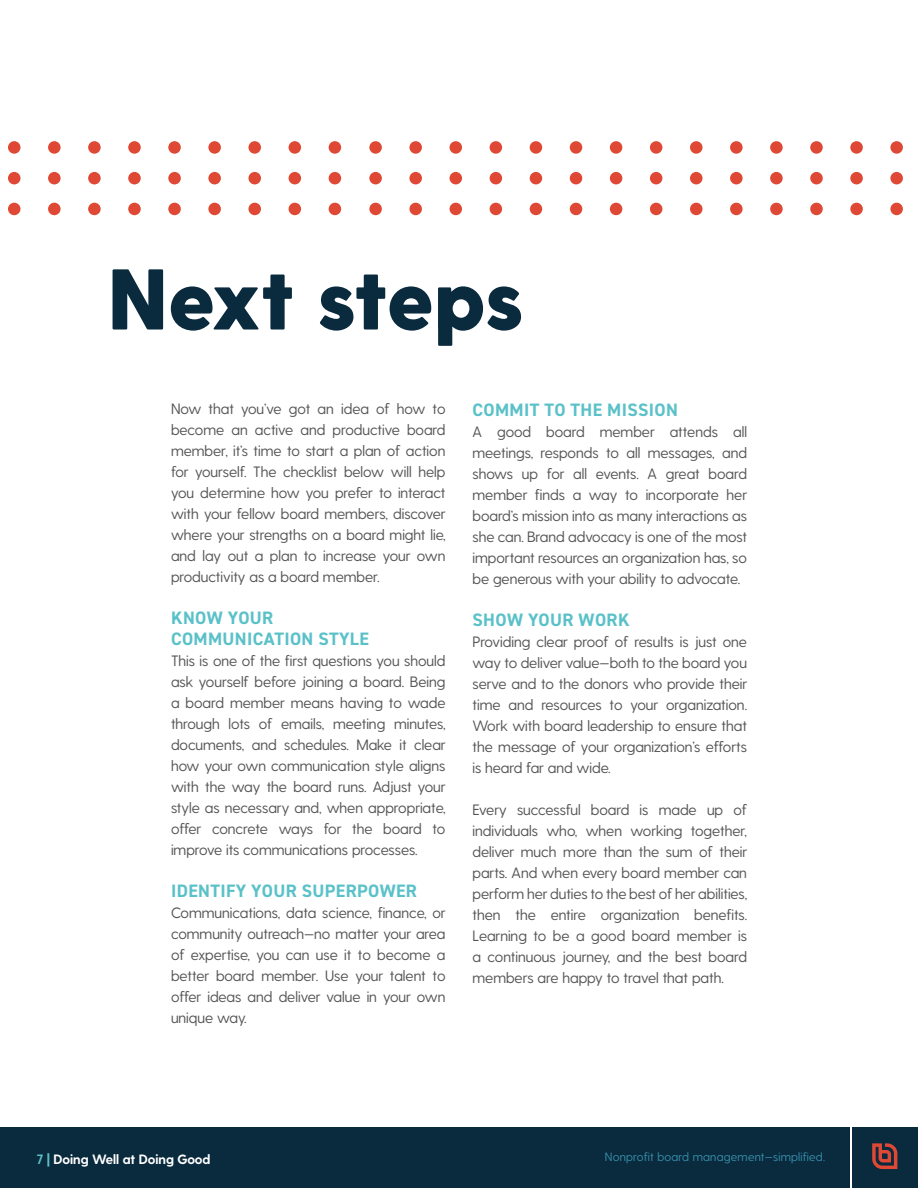
<style>
.page{position:relative;width:918px;height:1188px;background:#fff}
.page>*{position:absolute;margin:0;border:0;box-sizing:border-box;transform-origin:0 0}
.t1{font:800 85.95px "Greycliff CF";color:#0a2a3d}
.t2{font:700 18px/21px "DIN2014";letter-spacing:.02em;color:#5ac1c9}
.t3{font:15px/21px "Greycliff CF";color:#545554;text-align:justify}
.t4{font:700 13.5px "Greycliff CF";color:#fff}
.t5{font:12px "Greycliff CF";letter-spacing:.02em;color:#368dab}
.s1{color:#5ac1c9}
</style>
<div class="page">
<div style="left:369px;top:141px;width:13px;height:13px;background:#df4834;border-radius:50%"></div>
<div style="left:409px;top:141px;width:13px;height:13px;background:#df4834;border-radius:50%"></div>
<div style="left:450px;top:141px;width:12px;height:13px;background:#df4834;border-radius:50%"></div>
<div style="left:490px;top:141px;width:12px;height:13px;background:#df4834;border-radius:50%"></div>
<div style="left:530px;top:141px;width:12px;height:13px;background:#df4834;border-radius:50%"></div>
<div style="left:570px;top:141px;width:12px;height:13px;background:#df4834;border-radius:50%"></div>
<div style="left:610px;top:141px;width:12px;height:13px;background:#df4834;border-radius:50%"></div>
<div style="left:650px;top:141px;width:12px;height:13px;background:#df4834;border-radius:50%"></div>
<div style="left:690px;top:141px;width:13px;height:13px;background:#df4834;border-radius:50%"></div>
<div style="left:730px;top:141px;width:13px;height:13px;background:#df4834;border-radius:50%"></div>
<div style="left:770px;top:141px;width:13px;height:13px;background:#df4834;border-radius:50%"></div>
<div style="left:810px;top:141px;width:13px;height:13px;background:#df4834;border-radius:50%"></div>
<div style="left:850px;top:141px;width:13px;height:13px;background:#df4834;border-radius:50%"></div>
<div style="left:890px;top:141px;width:13px;height:13px;background:#df4834;border-radius:50%"></div>
<div style="left:369px;top:172px;width:13px;height:12px;background:#df4834;border-radius:50%"></div>
<div style="left:409px;top:172px;width:13px;height:12px;background:#df4834;border-radius:50%"></div>
<div style="left:450px;top:172px;width:12px;height:12px;background:#df4834;border-radius:50%"></div>
<div style="left:490px;top:172px;width:12px;height:12px;background:#df4834;border-radius:50%"></div>
<div style="left:530px;top:172px;width:12px;height:12px;background:#df4834;border-radius:50%"></div>
<div style="left:570px;top:172px;width:12px;height:12px;background:#df4834;border-radius:50%"></div>
<div style="left:610px;top:172px;width:12px;height:12px;background:#df4834;border-radius:50%"></div>
<div style="left:650px;top:172px;width:12px;height:12px;background:#df4834;border-radius:50%"></div>
<div style="left:690px;top:172px;width:13px;height:12px;background:#df4834;border-radius:50%"></div>
<div style="left:730px;top:172px;width:13px;height:12px;background:#df4834;border-radius:50%"></div>
<div style="left:770px;top:172px;width:13px;height:12px;background:#df4834;border-radius:50%"></div>
<div style="left:810px;top:172px;width:13px;height:12px;background:#df4834;border-radius:50%"></div>
<div style="left:850px;top:172px;width:13px;height:12px;background:#df4834;border-radius:50%"></div>
<div style="left:890px;top:172px;width:13px;height:12px;background:#df4834;border-radius:50%"></div>
<div style="left:369px;top:203px;width:13px;height:12px;background:#df4834;border-radius:50%"></div>
<div style="left:409px;top:203px;width:13px;height:12px;background:#df4834;border-radius:50%"></div>
<div style="left:450px;top:203px;width:12px;height:12px;background:#df4834;border-radius:50%"></div>
<div style="left:490px;top:203px;width:12px;height:12px;background:#df4834;border-radius:50%"></div>
<div style="left:530px;top:203px;width:12px;height:12px;background:#df4834;border-radius:50%"></div>
<div style="left:570px;top:203px;width:12px;height:12px;background:#df4834;border-radius:50%"></div>
<div style="left:610px;top:203px;width:12px;height:12px;background:#df4834;border-radius:50%"></div>
<div style="left:650px;top:203px;width:12px;height:12px;background:#df4834;border-radius:50%"></div>
<div style="left:690px;top:203px;width:13px;height:12px;background:#df4834;border-radius:50%"></div>
<div style="left:730px;top:203px;width:13px;height:12px;background:#df4834;border-radius:50%"></div>
<div style="left:770px;top:203px;width:13px;height:12px;background:#df4834;border-radius:50%"></div>
<div style="left:810px;top:203px;width:13px;height:12px;background:#df4834;border-radius:50%"></div>
<div style="left:850px;top:203px;width:13px;height:12px;background:#df4834;border-radius:50%"></div>
<div style="left:890px;top:203px;width:13px;height:12px;background:#df4834;border-radius:50%"></div>
<div style="left:8px;top:141px;width:12px;height:13px;background:#df4834;border-radius:50%"></div>
<div style="left:48px;top:141px;width:13px;height:13px;background:#df4834;border-radius:50%"></div>
<div style="left:88px;top:141px;width:13px;height:13px;background:#df4834;border-radius:50%"></div>
<div style="left:128px;top:141px;width:13px;height:13px;background:#df4834;border-radius:50%"></div>
<div style="left:168px;top:141px;width:13px;height:13px;background:#df4834;border-radius:50%"></div>
<div style="left:208px;top:141px;width:13px;height:13px;background:#df4834;border-radius:50%"></div>
<div style="left:248px;top:141px;width:13px;height:13px;background:#df4834;border-radius:50%"></div>
<div style="left:289px;top:141px;width:12px;height:13px;background:#df4834;border-radius:50%"></div>
<div style="left:329px;top:141px;width:12px;height:13px;background:#df4834;border-radius:50%"></div>
<div style="left:8px;top:172px;width:12px;height:12px;background:#df4834;border-radius:50%"></div>
<div style="left:48px;top:172px;width:13px;height:12px;background:#df4834;border-radius:50%"></div>
<div style="left:88px;top:172px;width:13px;height:12px;background:#df4834;border-radius:50%"></div>
<div style="left:128px;top:172px;width:13px;height:12px;background:#df4834;border-radius:50%"></div>
<div style="left:168px;top:172px;width:13px;height:12px;background:#df4834;border-radius:50%"></div>
<div style="left:208px;top:172px;width:13px;height:12px;background:#df4834;border-radius:50%"></div>
<div style="left:248px;top:172px;width:13px;height:12px;background:#df4834;border-radius:50%"></div>
<div style="left:289px;top:172px;width:12px;height:12px;background:#df4834;border-radius:50%"></div>
<div style="left:329px;top:172px;width:12px;height:12px;background:#df4834;border-radius:50%"></div>
<div style="left:8px;top:203px;width:12px;height:12px;background:#df4834;border-radius:50%"></div>
<div style="left:48px;top:203px;width:13px;height:12px;background:#df4834;border-radius:50%"></div>
<div style="left:88px;top:203px;width:13px;height:12px;background:#df4834;border-radius:50%"></div>
<div style="left:128px;top:203px;width:13px;height:12px;background:#df4834;border-radius:50%"></div>
<div style="left:168px;top:203px;width:13px;height:12px;background:#df4834;border-radius:50%"></div>
<div style="left:208px;top:203px;width:13px;height:12px;background:#df4834;border-radius:50%"></div>
<div style="left:248px;top:203px;width:13px;height:12px;background:#df4834;border-radius:50%"></div>
<div style="left:289px;top:203px;width:12px;height:12px;background:#df4834;border-radius:50%"></div>
<div style="left:329px;top:203px;width:12px;height:12px;background:#df4834;border-radius:50%"></div>
<div style="left:0;top:1128px;width:918px;height:60px;background:#0a2a3d"></div>
<svg style="left:872px;top:1143px;width:25px;height:26px"></svg>
<hr style="left:850px;top:1125px;width:2px;height:63px;background:#fff">
<h1 class="t1" style="left:108px;top:247px;width:416px">Next steps</h1>
<p class="t3" style="left:171px;top:398px;width:276px">Now that you’ve got an idea of how to become an active and productive board member, it’s time to start a plan of action for yourself. The checklist below will help you determine how you prefer to interact with your fellow board members, discover where your strengths on a board might lie, and lay out a plan to increase your own productivity as a board member.</p>
<p class="t2" style="left:171px;top:607px;width:199px">KNOW YOUR<br>COMMUNICATION STYLE</p>
<p class="t3" style="left:171px;top:650px;width:276px">This is one of the first questions you should ask yourself before joining a board. Being a board member means having to wade through lots of emails, meeting minutes, documents, and schedules. Make it clear how your own communication style aligns with the way the board runs. Adjust your style as necessary and, when appropriate, offer concrete ways for the board to improve its communications processes.</p>
<p class="t2" style="left:171px;top:880px;width:247px">IDENTIFY YOUR SUPERPOWER</p>
<p class="t3" style="left:171px;top:902px;width:276px">Communications, data science, finance, or community outreach—no matter your area of expertise, you can use it to become a better board member. Use your talent to offer ideas and deliver value in your own unique way.</p>
<p class="t2" style="left:473px;top:399px;width:207px">COMMIT TO THE MISSION</p>
<p class="t3" style="left:472px;top:421px;width:276px">A good board member attends all meetings, responds to all messages, and shows up for all events. A great board member finds a way to incorporate her board’s mission into as many interactions as she can. Brand advocacy is one of the most important resources an organization has, so be generous with your ability to advocate.</p>
<p class="t2" style="left:473px;top:609px;width:159px">SHOW YOUR WORK</p>
<p class="t3" style="left:472px;top:631px;width:276px">Providing clear proof of results is just one way to deliver value—both to the board you serve and to the donors who provide their time and resources to your organization.<br>Work with board leadership to ensure that the message of your organization’s efforts is heard far and wide.</p>
<p class="t3" style="left:472px;top:799px;width:276px">Every successful board is made up of individuals who, when working together, deliver much more than the sum of their parts. And when every board member can perform her duties to the best of her abilities, then the entire organization benefits.<br>Learning to be a good board member is a continuous journey, and the best board members are happy to travel that path.</p>
<p class="t4" style="left:37px;top:1152px;width:175px"><span class="s1">7 |</span> Doing Well at Doing Good</p>
<p class="t5" style="left:605px;top:1150px;width:222px">Nonprofit board management—simplified.</p>
</div>
